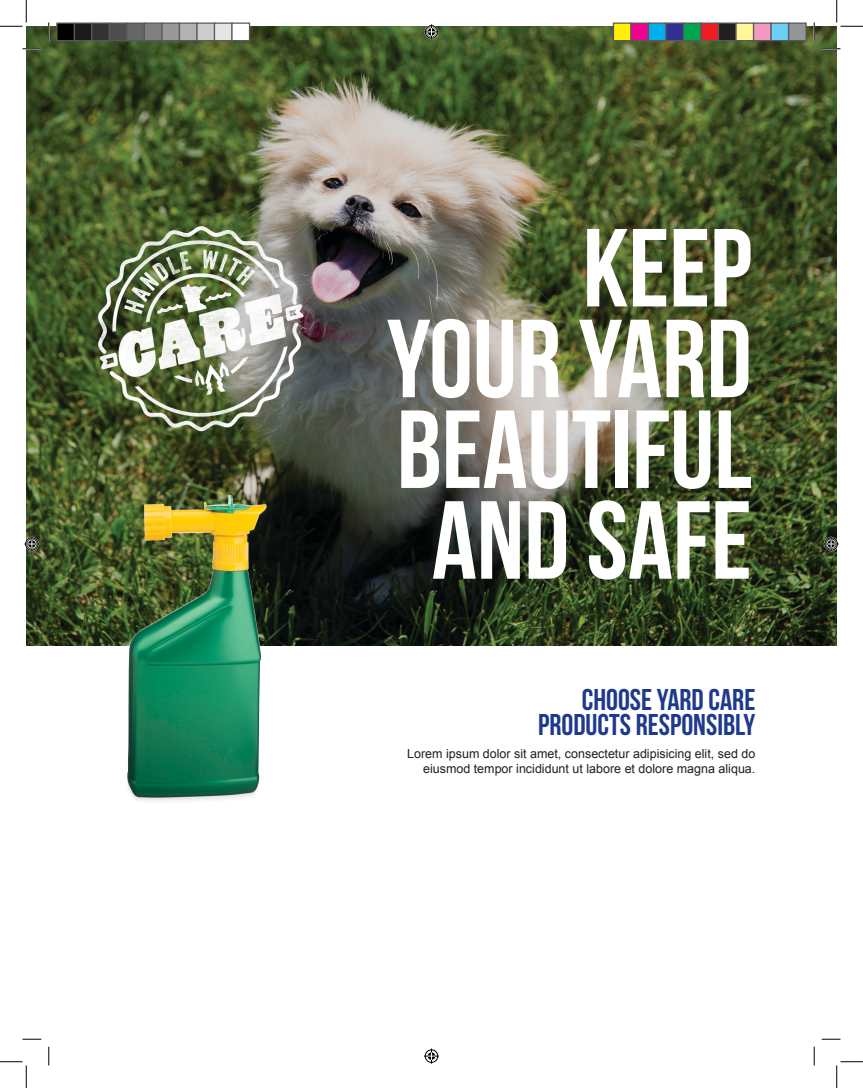
<style>
.page{position:relative;width:863px;height:1088px;background:#fff}
.page>*{position:absolute;margin:0;border:0;box-sizing:border-box;transform-origin:0 0}
.t1{font:110.62px/90.8px "Bebas Neue";color:#fff}
.t2{font:30px "Bebas Neue";color:#1e398d}
.t3{font:12.5px/15px "Arial";color:#231f20;text-align:right}
</style>
<div class="page">
<img style="left:26px;top:26px;width:810px;height:619px">
<img style="left:89px;top:225px;width:226px;height:218px">
<img style="left:101px;top:482px;width:211px;height:319px">
<svg style="left:22px;top:48px;width:19px;height:2px"></svg>
<svg style="left:821px;top:48px;width:19px;height:2px"></svg>
<svg style="left:22px;top:1038px;width:19px;height:2px"></svg>
<svg style="left:821px;top:1038px;width:19px;height:2px"></svg>
<svg style="left:48px;top:22px;width:2px;height:19px"></svg>
<svg style="left:48px;top:1046px;width:2px;height:19px"></svg>
<svg style="left:813px;top:22px;width:2px;height:19px"></svg>
<svg style="left:813px;top:1046px;width:2px;height:19px"></svg>
<svg style="left:0;top:0;width:27px;height:27px"></svg>
<svg style="left:0;top:1061px;width:27px;height:27px"></svg>
<svg style="left:836px;top:0;width:26px;height:27px"></svg>
<svg style="left:836px;top:1061px;width:26px;height:27px"></svg>
<svg style="left:424px;top:24px;width:15px;height:15px"></svg>
<svg style="left:424px;top:1048px;width:15px;height:15px"></svg>
<svg style="left:24px;top:536px;width:15px;height:15px"></svg>
<svg style="left:823px;top:536px;width:15px;height:15px"></svg>
<div style="left:57px;top:23px;width:17px;height:18px;background:#000"></div>
<div style="left:56px;top:22px;width:19px;height:19px;border:1px solid #595959"></div>
<div style="left:74px;top:23px;width:18px;height:18px;background:#1a1a1a"></div>
<div style="left:74px;top:22px;width:18px;height:19px;border:1px solid #595959"></div>
<div style="left:92px;top:23px;width:17px;height:18px;background:#333"></div>
<div style="left:91px;top:22px;width:19px;height:19px;border:1px solid #595959"></div>
<div style="left:109px;top:23px;width:18px;height:18px;background:#4d4d4d"></div>
<div style="left:109px;top:22px;width:19px;height:19px;border:1px solid #595959"></div>
<div style="left:127px;top:23px;width:17px;height:18px;background:#666"></div>
<div style="left:126px;top:22px;width:19px;height:19px;border:1px solid #595959"></div>
<div style="left:144px;top:23px;width:18px;height:18px;background:#808080"></div>
<div style="left:144px;top:22px;width:18px;height:19px;border:1px solid #595959"></div>
<div style="left:162px;top:23px;width:17px;height:18px;background:#999"></div>
<div style="left:161px;top:22px;width:19px;height:19px;border:1px solid #595959"></div>
<div style="left:179px;top:23px;width:18px;height:18px;background:#b3b3b3"></div>
<div style="left:179px;top:22px;width:19px;height:19px;border:1px solid #595959"></div>
<div style="left:197px;top:23px;width:17px;height:18px;background:#ccc"></div>
<div style="left:196px;top:22px;width:19px;height:19px;border:1px solid #595959"></div>
<div style="left:214px;top:23px;width:18px;height:18px;background:#e6e6e6"></div>
<div style="left:214px;top:22px;width:18px;height:19px;border:1px solid #595959"></div>
<div style="left:232px;top:23px;width:17px;height:18px;background:#fff"></div>
<div style="left:231px;top:22px;width:19px;height:19px;border:1px solid #595959"></div>
<div style="left:613px;top:23px;width:18px;height:18px;background:#fff101"></div>
<div style="left:612px;top:22px;width:19px;height:19px;border:1px solid #595959"></div>
<div style="left:631px;top:23px;width:17px;height:18px;background:#ed028c"></div>
<div style="left:630px;top:22px;width:19px;height:19px;border:1px solid #595959"></div>
<div style="left:648px;top:23px;width:18px;height:18px;background:#00aeef"></div>
<div style="left:648px;top:22px;width:18px;height:19px;border:1px solid #595959"></div>
<div style="left:666px;top:23px;width:17px;height:18px;background:#2e3092"></div>
<div style="left:665px;top:22px;width:19px;height:19px;border:1px solid #595959"></div>
<div style="left:683px;top:23px;width:18px;height:18px;background:#00a54f"></div>
<div style="left:682px;top:22px;width:19px;height:19px;border:1px solid #595959"></div>
<div style="left:701px;top:23px;width:17px;height:18px;background:#ee1d23"></div>
<div style="left:700px;top:22px;width:19px;height:19px;border:1px solid #595959"></div>
<div style="left:718px;top:23px;width:18px;height:18px;background:#231f20"></div>
<div style="left:718px;top:22px;width:18px;height:19px;border:1px solid #595959"></div>
<div style="left:736px;top:23px;width:17px;height:18px;background:#fff79a"></div>
<div style="left:735px;top:22px;width:19px;height:19px;border:1px solid #595959"></div>
<div style="left:753px;top:23px;width:18px;height:18px;background:#f499c2"></div>
<div style="left:752px;top:22px;width:19px;height:19px;border:1px solid #595959"></div>
<div style="left:771px;top:23px;width:17px;height:18px;background:#6bcff6"></div>
<div style="left:770px;top:22px;width:19px;height:19px;border:1px solid #595959"></div>
<div style="left:788px;top:23px;width:18px;height:18px;background:#939598"></div>
<div style="left:788px;top:22px;width:18px;height:19px;border:1px solid #595959"></div>
<p class="t1" style="left:582px;top:221px;width:170px">KEEP</p>
<p class="t1" style="left:387px;top:312px;width:366px">YOUR YARD<br>BEAUTIFUL</p>
<p class="t1" style="left:432px;top:494px;width:321px">AND SAFE</p>
<p class="t2" style="left:581px;top:683px;width:175px">CHOOSE YARD CARE</p>
<p class="t2" style="left:538px;top:708px;width:219px">PRODUCTS RESPONSIBLY</p>
<p class="t3" style="left:407px;top:745px;width:350px">Lorem ipsum dolor sit amet, consectetur adipisicing elit, sed do eiusmod tempor incididunt ut labore et dolore magna aliqua.</p>
</div>
